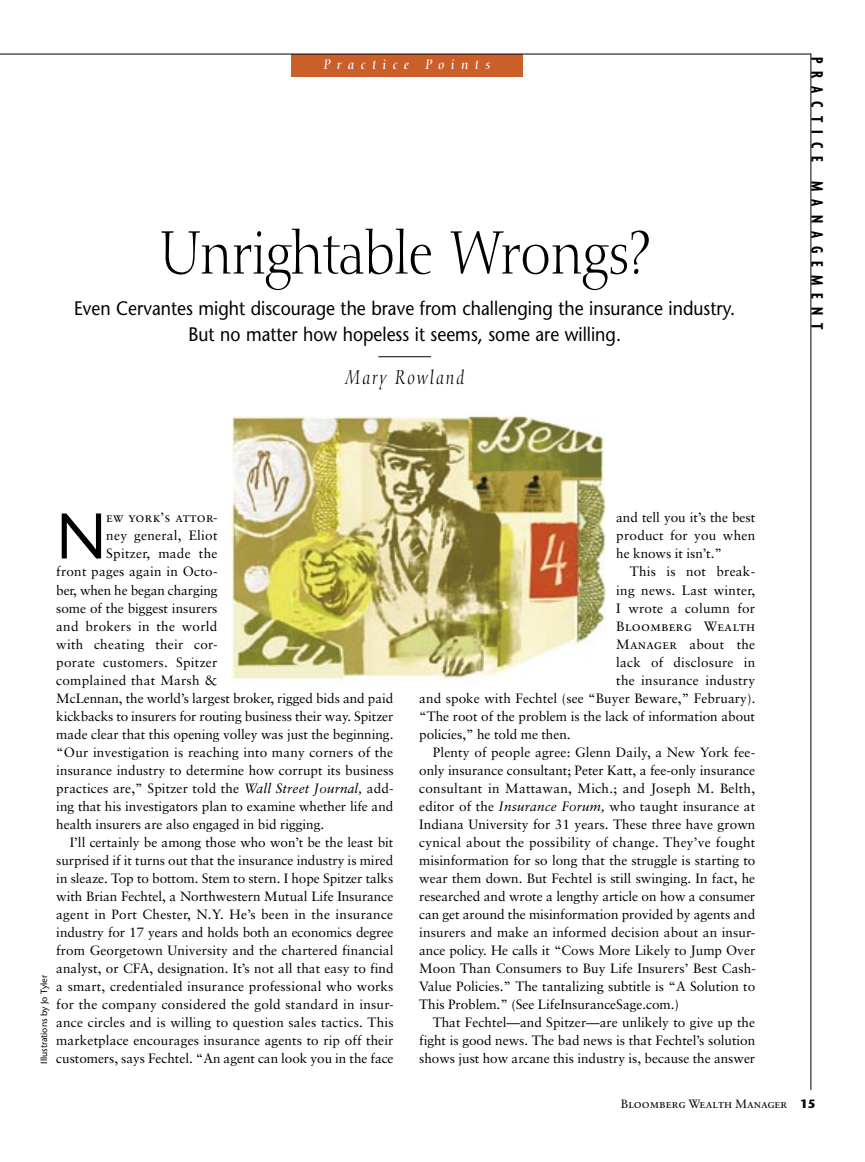
<style>
.page{position:relative;width:865px;height:1162px;background:#fff}
.page>*{position:absolute;margin:0;border:0;box-sizing:border-box;transform-origin:0 0}
.wm_body_w_drop_cap{font:64.2px "Stone Sans";color:#000}
.wm_head{font:300 60px "Nofret";color:#000;scale:.9 1}
.wm_deck{font:19.5px/25.5px "Stone Sans";color:#000;text-align:center;scale:.9 1}
.wm_byline{font:italic 300 19.5px "Nofret";letter-spacing:.1em;color:#000;scale:.9 1}
.t1{font:700 extra-condensed 18px "Agenda";letter-spacing:.45em;color:#000}
.wm_body{font:13.5px/18px "Sabon";letter-spacing:-.005em;color:#000;text-align:justify}
.wm_body_w_drop_cap-2{font:13.5px "Sabon";letter-spacing:-.005em;color:#000}
.wm_body_w_drop_cap-3{font:13.5px "Sabon";letter-spacing:.02em;color:#000}
.wm_body-2{font:13.5px "Sabon";letter-spacing:.02em;color:#000}
.wm_body_w_drop_cap-4{font:13.5px "Sabon";letter-spacing:.015em;color:#000}
.wm_body-3{font:13.5px "Sabon Roman SC";letter-spacing:.02em;color:#000}
.wm_body_w_drop_cap-5{font:13.5px "Sabon Roman SC";letter-spacing:.02em;color:#000}
.wm_sidebar_head{font:italic 13.35px "Nofret";letter-spacing:.495em;color:#fff}
.t2{font:12px "Sabon Roman SC";letter-spacing:-.005em;color:#000}
.t3{font:9px "Stone Sans";letter-spacing:-.005em;color:#000}
.s1{font-style:italic}
.s2{font-family:"Sabon"}
.s3{font-family:"Sabon Roman SC"}
.s4{font-family:"Stone Sans";font-weight:700}
</style>
<div class="page">
<hr style="left:810px;top:53px;width:1px;height:1036px;background:#000">
<div style="left:291px;top:54px;width:231px;height:23px;background:#cb5f2a"></div>
<hr style="left:378px;top:356px;width:52px;height:1px;background:#000">
<img style="left:231px;top:415px;width:374px;height:266px">
<hr style="left:0;top:54px;width:810px;height:1px;background:#000">
<p class="wm_sidebar_head" style="left:323px;top:56px;width:168px">Practice Points</p>
<p class="wm_head" style="left:159px;top:217px;width:546px">Unrightable Wrongs?</p>
<p class="wm_deck" style="left:74px;top:296px;width:735px">Even Cervantes might discourage the brave from challenging the insurance industry.<br>But no matter how hopeless it seems, some are willing.</p>
<p class="wm_byline" style="left:344px;top:366px;width:134px">Mary Rowland</p>
<p class="t1" style="left:826px;top:57px;width:274px;rotate:90deg">PRACTICE MANAGEMENT</p>
<p class="wm_body_w_drop_cap" style="left:56px;top:497px;width:52px">N</p>
<p class="wm_body_w_drop_cap-5" style="left:106px;top:509px;width:113px">ew york’s attor-</p>
<p class="wm_body_w_drop_cap-3" style="left:106px;top:527px;width:113px">ney general, Eliot</p>
<p class="wm_body_w_drop_cap-3" style="left:106px;top:545px;width:113px">Spitzer, made the</p>
<p class="wm_body_w_drop_cap-4" style="left:56px;top:563px;width:163px">front pages again in Octo-</p>
<p class="wm_body_w_drop_cap-2" style="left:56px;top:581px;width:163px">ber, when he began charging</p>
<p class="wm_body_w_drop_cap-2" style="left:56px;top:599px;width:163px">some of the biggest insurers</p>
<p class="wm_body_w_drop_cap-3" style="left:56px;top:617px;width:162px">and brokers in the world</p>
<p class="wm_body_w_drop_cap-3" style="left:56px;top:635px;width:163px">with cheating their cor-</p>
<p class="wm_body_w_drop_cap-3" style="left:56px;top:653px;width:162px">porate customers. Spitzer</p>
<p class="wm_body_w_drop_cap-3" style="left:56px;top:671px;width:163px">complained that Marsh &amp;</p>
<p class="wm_body_w_drop_cap-2" style="left:56px;top:689px;width:338px">McLennan, the world’s largest broker, rigged bids and paid</p>
<p class="wm_body_w_drop_cap-2" style="left:56px;top:707px;width:338px">kickbacks to insurers for routing business their way. Spitzer</p>
<p class="wm_body_w_drop_cap-2" style="left:56px;top:725px;width:338px">made clear that this opening volley was just the beginning.</p>
<p class="wm_body_w_drop_cap-4" style="left:56px;top:743px;width:338px">“Our investigation is reaching into many corners of the</p>
<p class="wm_body_w_drop_cap-2" style="left:56px;top:761px;width:338px">insurance industry to determine how corrupt its business</p>
<p class="wm_body_w_drop_cap-2" style="left:56px;top:779px;width:338px">practices are,” Spitzer told the <span class="s1">Wall Street Journal,</span> add-</p>
<p class="wm_body_w_drop_cap-2" style="left:56px;top:797px;width:338px">ing that his investigators plan to examine whether life and</p>
<p class="wm_body_w_drop_cap-2" style="left:56px;top:815px;width:269px">health insurers are also engaged in bid rigging.</p>
<p class="wm_body" style="left:56px;top:832px;width:339px;text-indent:14px">I’ll certainly be among those who won’t be the least bit surprised if it turns out that the insurance industry is mired in sleaze. Top to bottom. Stem to stern. I hope Spitzer talks with Brian Fechtel, a Northwestern Mutual Life Insurance agent in Port Chester, N.Y. He’s been in the insurance industry for 17 years and holds both an economics degree from Georgetown University and the chartered financial analyst, or CFA, designation. It’s not all that easy to find a smart, credentialed insurance professional who works for the company considered the gold standard in insur&shy;ance circles and is willing to question sales tactics. This marketplace encourages insurance agents to rip off their customers, says Fechtel. “An agent can look you in the face</p>
<p class="t3" style="left:39px;top:1063px;width:90px;rotate:-90deg">Illustrations by Jo Tyler</p>
<p class="wm_body" style="left:616px;top:508px;width:140px">and tell you it’s the best product for you when he knows it isn’t.”</p>
<p class="wm_body-2" style="left:629px;top:563px;width:127px">This is not break-</p>
<p class="wm_body-2" style="left:616px;top:581px;width:140px">ing news. Last winter,</p>
<p class="wm_body-2" style="left:616px;top:599px;width:140px">I wrote a column for</p>
<p class="wm_body-3" style="left:616px;top:617px;width:140px"><span class="s2">B</span>loomberg <span class="s2">W</span>ealth</p>
<p class="wm_body-2" style="left:616px;top:635px;width:140px">M<span class="s3">anager</span> about the</p>
<p class="wm_body-2" style="left:616px;top:653px;width:140px">lack of disclosure in</p>
<p class="wm_body-2" style="left:616px;top:671px;width:140px">the insurance industry</p>
<p class="wm_body" style="left:419px;top:688px;width:337px">and spoke with Fechtel (see “Buyer Beware,” February).</p>
<p class="wm_body" style="left:419px;top:706px;width:337px">“The root of the problem is the lack of information about</p>
<p class="wm_body" style="left:419px;top:724px;width:153px">policies,” he told me then.</p>
<p class="wm_body" style="left:419px;top:742px;width:338px;text-indent:14px">Plenty of people agree: Glenn Daily, a New York fee&shy;only insurance consultant; Peter Katt, a fee-only insurance consultant in Mattawan, Mich.; and Joseph M. Belth, editor of the <span class="s1">Insurance Forum,</span> who taught insurance at Indiana University for 31 years. These three have grown cynical about the possibility of change. They’ve fought misinformation for so long that the struggle is starting to wear them down. But Fechtel is still swinging. In fact, he researched and wrote a lengthy article on how a consumer can get around the misinformation provided by agents and insurers and make an informed decision about an insur&shy;ance policy. He calls it “Cows More Likely to Jump Over Moon Than Consumers to Buy Life Insurers’ Best Cash-Value Policies.” The tantalizing subtitle is “A Solution to This Problem.” (See LifeInsuranceSage.com.)</p>
<p class="wm_body" style="left:419px;top:1012px;width:337px;text-indent:14px">That Fechtel—and Spitzer—are unlikely to give up the fight is good news. The bad news is that Fechtel’s solution shows just how arcane this industry is, because the answer</p>
<p class="t2" style="left:620px;top:1096px;width:196px">Bloomberg Wealth Manager <span class="s4">15</span></p>
</div>
